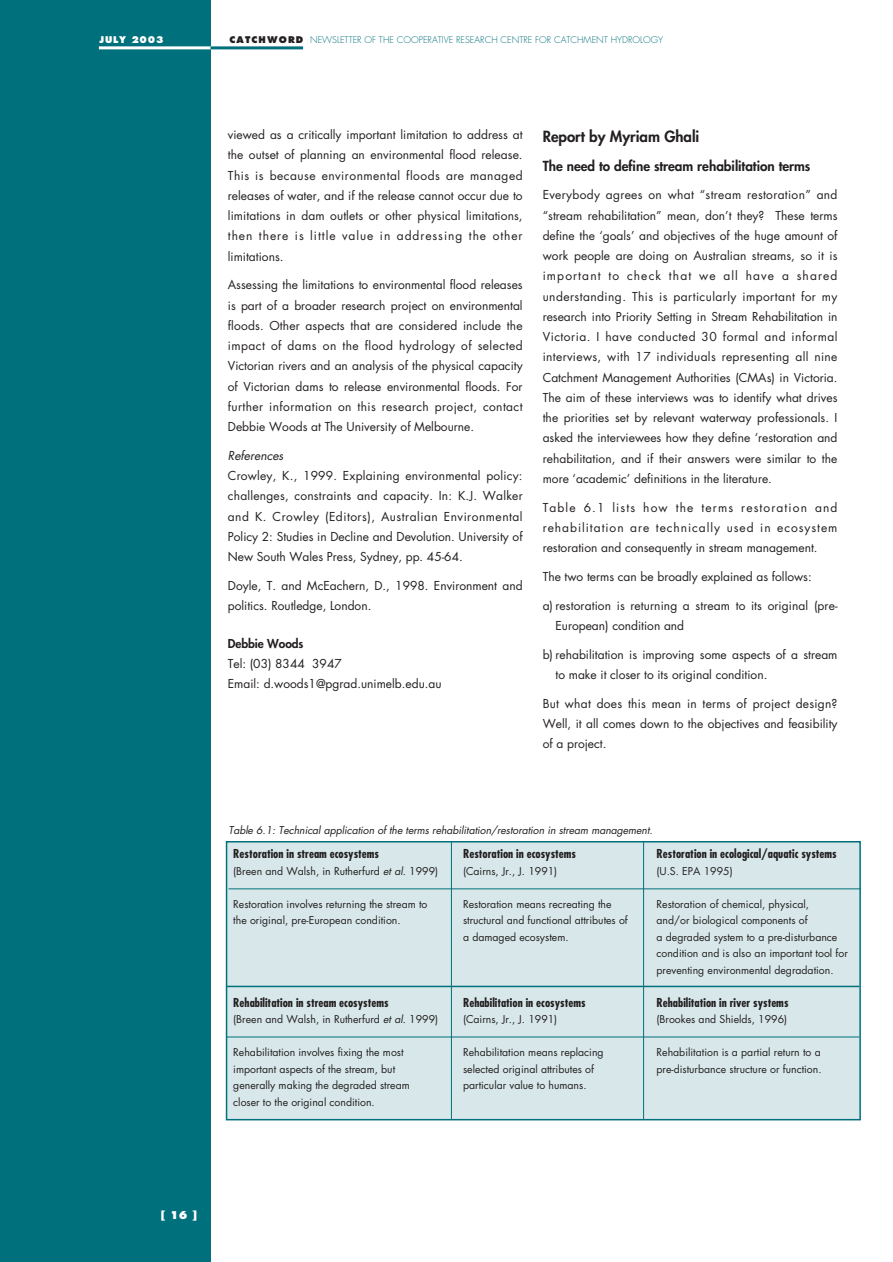
<style>
.page{position:relative;width:893px;height:1262px;background:#fff}
.page>*{position:absolute;margin:0;border:0;box-sizing:border-box;transform-origin:0 0}
.t1{font:800 15px "Futura";color:#231f20}
.t2{font:800 13.5px "Futura";color:#231f20}
.t3{font:12px/20.2px "Futura";color:#231f20;text-align:justify}
.t4{font:700 condensed 12px "Futura";color:#231f20}
.t5{font:800 12px "Futura";letter-spacing:-.005em;color:#231f20}
.t6{font:italic 12px "Futura";color:#231f20}
.t7{font:10.5px/16.5px "Futura";color:#231f20}
.t8{font:italic 10.5px "Futura";letter-spacing:-.005em;color:#231f20}
.t9{font:800 10.5px "Futura";color:#fff}
.t10{font:300 9px "Futura";color:#00707c}
.t11{font:800 9px "Futura";letter-spacing:.085em;color:#fff}
.s1{font-weight:800;color:#231f20}
.s2{font-style:italic}
</style>
<div class="page">
<div style="left:0;top:0;width:210px;height:1262px;background:#00707c"></div>
<hr style="left:99px;top:46px;width:113px;height:3px;background:#fff">
<hr style="left:210px;top:46px;width:93px;height:3px;background:#00707c">
<div style="left:226px;top:841px;width:634px;height:278px;background:#d8e8ea"></div>
<div style="left:226px;top:841px;width:634px;height:279px;border:2px solid #00707c"></div>
<hr style="left:228px;top:888px;width:632px;height:1px;background:#00707c">
<hr style="left:227px;top:985px;width:632px;height:2px;background:#00707c">
<hr style="left:227px;top:1036px;width:632px;height:1px;background:#00707c">
<hr style="left:451px;top:842px;width:1px;height:277px;background:#00707c">
<hr style="left:643px;top:842px;width:1px;height:277px;background:#00707c">
<p class="t11" style="left:100px;top:36px;width:65px">JULY 2003</p>
<p class="t10" style="left:229px;top:36px;width:435px"><span class="s1">CATCHWORD</span> NEWSLETTER OF THE COOPERATIVE RESEARCH CENTRE FOR CATCHMENT HYDROLOGY</p>
<p class="t3" style="left:228px;top:125px;width:296px">viewed as a critically important limitation to address at the outset of planning an environmental flood release.<br>This is because environmental floods are managed releases of water, and if the release cannot occur due to limitations in dam outlets or other physical limitations, then there is little value in addressing the other limitations.</p>
<p class="t3" style="left:228px;top:276px;width:296px">Assessing the limitations to environmental flood releases is part of a broader research project on environmental floods. Other aspects that are considered include the impact of dams on the flood hydrology of selected Victorian rivers and an analysis of the physical capacity of Victorian dams to release environmental floods. For further information on this research project, contact Debbie Woods at The University of Melbourne.</p>
<p class="t6" style="left:228px;top:450px;width:57px">References</p>
<p class="t3" style="left:228px;top:467px;width:296px">Crowley, K., 1999. Explaining environmental policy: challenges, constraints and capacity. In: K.J. Walker and K. Crowley (Editors), Australian Environmental Policy 2: Studies in Decline and Devolution. University of New South Wales Press, Sydney, pp. 45-64.</p>
<p class="t3" style="left:228px;top:576px;width:296px">Doyle, T. and McEachern, D., 1998. Environment and politics. Routledge, London.</p>
<p class="t5" style="left:228px;top:637px;width:77px">Debbie Woods</p>
<p class="t3" style="left:228px;top:654px;width:215px">Tel: (03) 8344 3947<br>Email: d.woods1@pgrad.unimelb.edu.au</p>
<p class="t1" style="left:542px;top:129px;width:158px">Report by Myriam Ghali</p>
<p class="t2" style="left:542px;top:159px;width:269px">The need to define stream rehabilitation terms</p>
<p class="t3" style="left:542px;top:186px;width:296px">Everybody agrees on what “stream restoration” and “stream rehabilitation” mean, don’t they? These terms define the ‘goals’ and objectives of the huge amount of work people are doing on Australian streams, so it is important to check that we all have a shared understanding. This is particularly important for my research into Priority Setting in Stream Rehabilitation in Victoria. I have conducted 30 formal and informal interviews, with 17 individuals representing all nine Catchment Management Authorities (CMAs) in Victoria.<br>The aim of these interviews was to identify what drives the priorities set by relevant waterway professionals. I asked the interviewees how they define ‘restoration and rehabilitation, and if their answers were similar to the more ‘academic’ definitions in the literature.</p>
<p class="t3" style="left:542px;top:498px;width:296px">Table 6.1 lists how the terms restoration and rehabilitation are technically used in ecosystem restoration and consequently in stream management.</p>
<p class="t3" style="left:542px;top:567px;width:270px">The two terms can be broadly explained as follows:</p>
<p class="t3" style="left:555px;top:596px;width:283px;text-indent:-13px">a) restoration is returning a stream to its original (pre-<br>European) condition and</p>
<p class="t3" style="left:555px;top:645px;width:283px;text-indent:-13px">b) rehabilitation is improving some aspects of a stream to make it closer to its original condition.</p>
<p class="t3" style="left:542px;top:694px;width:296px">But what does this mean in terms of project design?<br>Well, it all comes down to the objectives and feasibility of a project.</p>
<p class="t8" style="left:228px;top:825px;width:426px">Table 6.1: Technical application of the terms rehabilitation/restoration in stream management.</p>
<p class="t4" style="left:233px;top:848px;width:147px">Restoration in stream ecosystems</p>
<p class="t4" style="left:463px;top:848px;width:114px">Restoration in ecosystems</p>
<p class="t4" style="left:656px;top:848px;width:182px">Restoration in ecological/aquatic systems</p>
<p class="t7" style="left:233px;top:863px;width:206px">(Breen and Walsh, in Rutherfurd <span class="s2">et al.</span> 1999)</p>
<p class="t7" style="left:463px;top:863px;width:96px">(Cairns, Jr., J. 1991)</p>
<p class="t7" style="left:656px;top:863px;width:78px">(U.S. EPA 1995)</p>
<p class="t7" style="left:233px;top:896px;width:196px">Restoration involves returning the stream to</p>
<p class="t7" style="left:463px;top:896px;width:150px">Restoration means recreating the</p>
<p class="t7" style="left:656px;top:896px;width:154px">Restoration of chemical, physical,</p>
<p class="t7" style="left:233px;top:913px;width:169px">the original, pre-European condition.</p>
<p class="t7" style="left:463px;top:913px;width:166px">structural and functional attributes of</p>
<p class="t7" style="left:656px;top:913px;width:152px">and/or biological components of</p>
<p class="t7" style="left:463px;top:929px;width:107px">a damaged ecosystem.</p>
<p class="t7" style="left:656px;top:929px;width:193px">a degraded system to a pre-disturbance condition and is also an important tool for preventing environmental degradation.</p>
<p class="t4" style="left:233px;top:997px;width:157px">Rehabilitation in stream ecosystems</p>
<p class="t4" style="left:463px;top:997px;width:124px">Rehabilitation in ecosystems</p>
<p class="t4" style="left:656px;top:997px;width:133px">Rehabilitation in river systems</p>
<p class="t7" style="left:233px;top:1012px;width:206px">(Breen and Walsh, in Rutherfurd <span class="s2">et al</span>. 1999)</p>
<p class="t7" style="left:463px;top:1012px;width:96px">(Cairns, Jr., J. 1991)</p>
<p class="t7" style="left:656px;top:1012px;width:132px">(Brookes and Shields, 1996)</p>
<p class="t7" style="left:233px;top:1045px;width:172px">Rehabilitation involves fixing the most</p>
<p class="t7" style="left:463px;top:1045px;width:142px">Rehabilitation means replacing</p>
<p class="t7" style="left:656px;top:1045px;width:166px">Rehabilitation is a partial return to a</p>
<p class="t7" style="left:233px;top:1061px;width:163px">important aspects of the stream, but</p>
<p class="t7" style="left:463px;top:1061px;width:132px">selected original attributes of</p>
<p class="t7" style="left:656px;top:1061px;width:167px">pre-disturbance structure or function.</p>
<p class="t7" style="left:233px;top:1078px;width:178px">generally making the degraded stream</p>
<p class="t7" style="left:463px;top:1078px;width:125px">particular value to humans.</p>
<p class="t7" style="left:233px;top:1094px;width:143px">closer to the original condition.</p>
<p class="t9" style="left:161px;top:1210px;width:38px">[ 16 ]</p>
</div>
